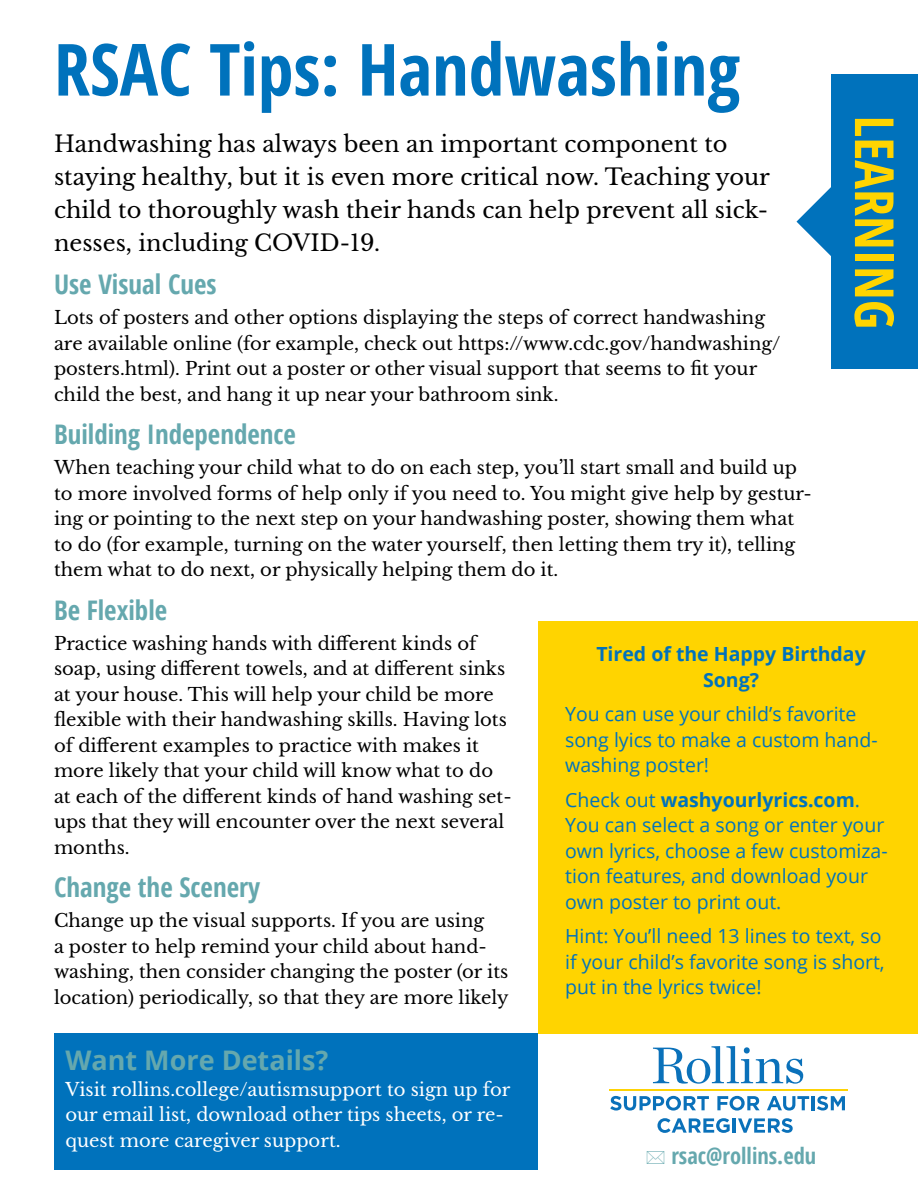
<style>
.page{position:relative;width:918px;height:1188px;background:#fff}
.page>*{position:absolute;margin:0;border:0;box-sizing:border-box;transform-origin:0 0}
.t1{font:700 72px "Open Sans Condensed";color:#0072bc}
.t2{font:700 54px "Open Sans Condensed";color:#ffd400}
.t3{font:700 27px "Open Sans Condensed";color:#65a8ae}
.t4{font:700 27px "Open Sans";color:#65a8ae}
.t5{font:22.5px/33px "Libre Baskerville";color:#000}
.t6{font:700 22.5px "Open Sans Condensed";color:#65a8ae}
.t7{font:19.5px/25.5px "Open Sans";color:#0072bc}
.t8{font:700 19.5px/25.5px "Open Sans";color:#0072bc;text-align:center}
.t9{font:18px/25.5px "Libre Baskerville";color:#000}
.t10{font:18px/25.5px "Libre Baskerville";color:#fff}
.s1{font-weight:700}
</style>
<div class="page">
<svg style="left:796px;top:187px;width:35px;height:69px"></svg>
<div style="left:831px;top:74px;width:87px;height:295px;background:#0072bc"></div>
<hr style="left:609px;top:1089px;width:238px;height:1px;background:#fed304">
<svg style="left:653px;top:1046px;width:150px;height:38px"></svg>
<svg style="left:610px;top:1096px;width:99px;height:15px"></svg>
<svg style="left:717px;top:1096px;width:43px;height:15px"></svg>
<svg style="left:767px;top:1096px;width:42px;height:15px"></svg>
<hr style="left:811px;top:1096px;width:3px;height:14px;background:#0a71ba">
<svg style="left:817px;top:1096px;width:28px;height:15px"></svg>
<svg style="left:657px;top:1118px;width:73px;height:15px"></svg>
<hr style="left:733px;top:1118px;width:3px;height:15px;background:#0a71ba">
<svg style="left:738px;top:1118px;width:55px;height:15px"></svg>
<div style="left:55px;top:1033px;width:483px;height:137px;background:#0072bc"></div>
<div style="left:538px;top:621px;width:380px;height:412px;background:#ffd400"></div>
<h1 class="t1" style="left:54px;top:19px;width:688px">RSAC Tips: Handwashing</h1>
<p class="t5" style="left:54px;top:127px;width:718px">Handwashing has always been an important component to staying healthy, but it is even more critical now. Teaching your child to thoroughly wash their hands can help prevent all sick&shy;nesses, including COVID-19.</p>
<h3 class="t3" style="left:54px;top:266px;width:164px">Use Visual Cues</h3>
<p class="t9" style="left:54px;top:305px;width:728px">Lots of posters and other options displaying the steps of correct handwashing are available online (for example, check out https://www.cdc.gov/handwashing/ posters.html). Print out a poster or other visual support that seems to fit your child the best, and hang it up near your bathroom sink.</p>
<h3 class="t3" style="left:54px;top:416px;width:244px">Building Independence</h3>
<p class="t9" style="left:54px;top:455px;width:759px">When teaching your child what to do on each step, you’ll start small and build up to more involved forms of help only if you need to. You might give help by gestur&shy;ing or pointing to the next step on your handwashing poster, showing them what to do (for example, turning on the water yourself, then letting them try it), telling them what to do next, or physically helping them do it.</p>
<h3 class="t3" style="left:54px;top:591px;width:115px">Be Flexible</h3>
<p class="t9" style="left:54px;top:631px;width:459px">Practice washing hands with different kinds of soap, using different towels, and at different sinks at your house. This will help your child be more flexible with their handwashing skills. Having lots of different examples to practice with makes it more likely that your child will know what to do at each of the different kinds of hand washing set&shy;ups that they will encounter over the next several months.</p>
<h3 class="t3" style="left:54px;top:869px;width:208px">Change the Scenery</h3>
<p class="t9" style="left:54px;top:908px;width:456px">Change up the visual supports. If you are using<br>a poster to help remind your child about hand&shy;washing, then consider changing the poster (or its location) periodically, so that they are more likely</p>
<h2 class="t2" style="left:912px;top:115px;width:215px;rotate:90deg">LEARNING</h2>
<p class="t8" style="left:596px;top:641px;width:271px">Tired of the Happy Birthday<br>Song?</p>
<p class="t7" style="left:565px;top:701px;width:314px">You can use your child’s favorite song lyics to make a custom hand&shy;washing poster!</p>
<p class="t7" style="left:565px;top:787px;width:324px">Check out <span class="s1">washyourlyrics.com</span>.<br>You can select a song or enter your own lyrics, choose a few customiza&shy;tion features, and download your own poster to print out.</p>
<p class="t7" style="left:565px;top:923px;width:321px">Hint: You’ll need 13 lines to text, so if your child’s favorite song is short, put in the lyrics twice!</p>
<h3 class="t4" style="left:65px;top:1041px;width:265px">Want More Details?</h3>
<p class="t10" style="left:65px;top:1077px;width:447px">Visit rollins.college/autismsupport to sign up for our email list, download other tips sheets, or re&shy;quest more caregiver support.</p>
<p class="t6" style="left:671px;top:1140px;width:146px">rsac@rollins.edu</p>
</div>
